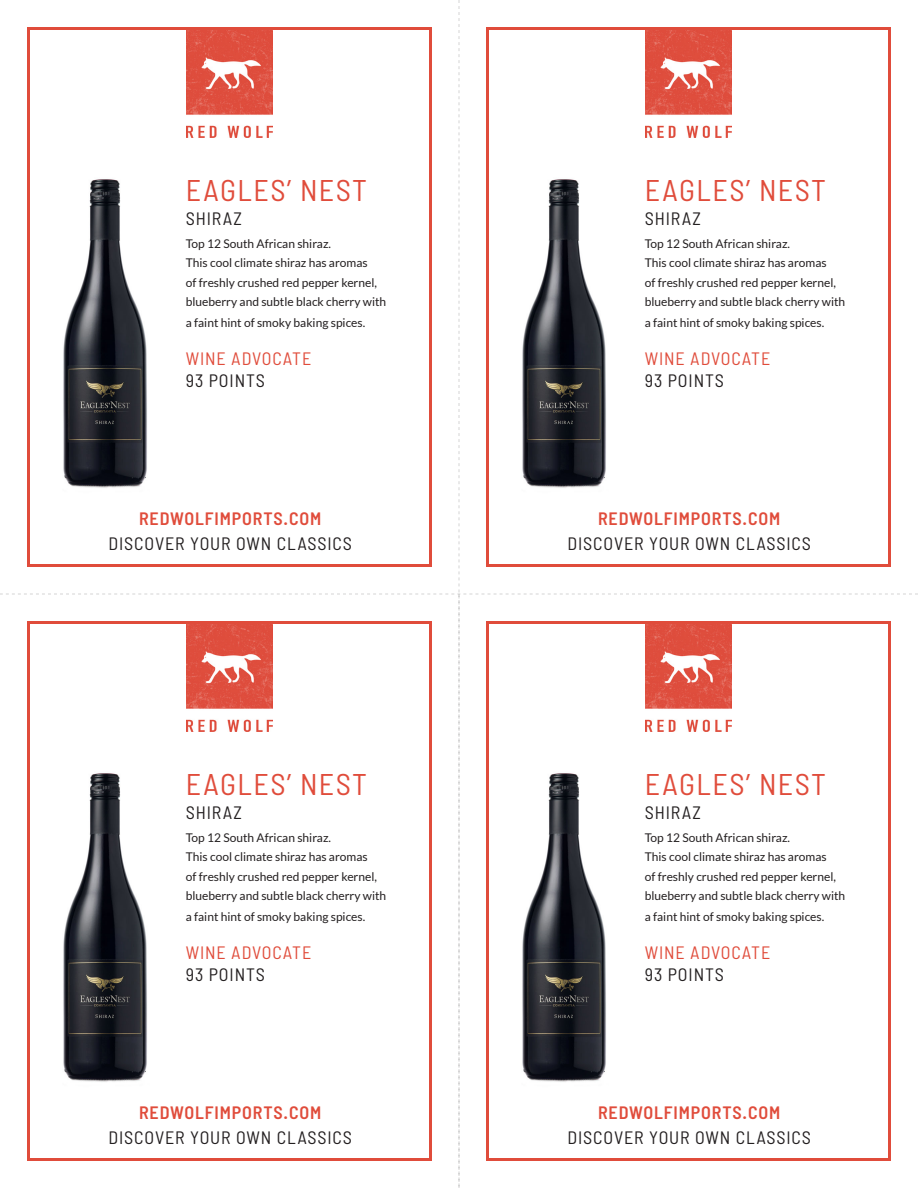
<style>
.page{position:relative;width:918px;height:1188px;background:#fff}
.page>*{position:absolute;margin:0;border:0;box-sizing:border-box;transform-origin:0 0}
.t1{font:semi-condensed 30px "Barlow";letter-spacing:.05em;color:#e04c3b}
.t2{font:semi-condensed 18px "Barlow";letter-spacing:.05em;color:#231f20}
.t3{font:600 semi-condensed 18px "Barlow";letter-spacing:.05em;color:#e04c3b}
.t4{font:semi-condensed 18px "Barlow";letter-spacing:.05em;color:#e04c3b}
.t5{font:12px/19.5px "Lato";color:#231f20}
</style>
<div class="page">
<img style="left:187px;top:31px;width:85px;height:107px">
<div style="left:27px;top:27px;width:405px;height:540px;border:3px solid #e04c3b"></div>
<img style="left:63px;top:179px;width:84px;height:309px">
<img style="left:187px;top:625px;width:85px;height:107px">
<div style="left:27px;top:621px;width:405px;height:540px;border:3px solid #e04c3b"></div>
<img style="left:63px;top:773px;width:84px;height:309px">
<img style="left:646px;top:31px;width:85px;height:107px">
<div style="left:486px;top:27px;width:405px;height:540px;border:3px solid #e04c3b"></div>
<img style="left:522px;top:179px;width:84px;height:309px">
<img style="left:646px;top:625px;width:85px;height:107px">
<div style="left:486px;top:621px;width:405px;height:540px;border:3px solid #e04c3b"></div>
<img style="left:522px;top:773px;width:84px;height:309px">
<p class="t1" style="left:186px;top:172px;width:183px">EAGLES’ NEST</p>
<p class="t2" style="left:186px;top:207px;width:58px">SHIRAZ</p>
<p class="t5" style="left:186px;top:233px;width:147px">Top 12 South African shiraz.</p>
<p class="t5" style="left:186px;top:253px;width:202px">This cool climate shiraz has aromas<br>of freshly crushed red pepper kernel, blueberry and subtle black cherry with</p>
<p class="t5" style="left:186px;top:313px;width:181px">a faint hint of smoky baking spices.</p>
<p class="t4" style="left:186px;top:347px;width:127px">WINE ADVOCATE</p>
<p class="t2" style="left:186px;top:369px;width:81px">93 POINTS</p>
<p class="t1" style="left:645px;top:172px;width:183px">EAGLES’ NEST</p>
<p class="t2" style="left:645px;top:207px;width:58px">SHIRAZ</p>
<p class="t5" style="left:645px;top:233px;width:147px">Top 12 South African shiraz.</p>
<p class="t5" style="left:645px;top:253px;width:202px">This cool climate shiraz has aromas<br>of freshly crushed red pepper kernel, blueberry and subtle black cherry with</p>
<p class="t5" style="left:645px;top:313px;width:181px">a faint hint of smoky baking spices.</p>
<p class="t4" style="left:645px;top:347px;width:127px">WINE ADVOCATE</p>
<p class="t2" style="left:645px;top:369px;width:81px">93 POINTS</p>
<p class="t3" style="left:139px;top:507px;width:184px">REDWOLFIMPORTS.COM</p>
<p class="t3" style="left:598px;top:507px;width:184px">REDWOLFIMPORTS.COM</p>
<p class="t2" style="left:108px;top:532px;width:245px">DISCOVER YOUR OWN CLASSICS</p>
<p class="t2" style="left:567px;top:532px;width:245px">DISCOVER YOUR OWN CLASSICS</p>
<p class="t1" style="left:186px;top:766px;width:183px">EAGLES’ NEST</p>
<p class="t2" style="left:186px;top:801px;width:58px">SHIRAZ</p>
<p class="t5" style="left:186px;top:827px;width:147px">Top 12 South African shiraz.</p>
<p class="t5" style="left:186px;top:847px;width:202px">This cool climate shiraz has aromas<br>of freshly crushed red pepper kernel, blueberry and subtle black cherry with</p>
<p class="t5" style="left:186px;top:907px;width:181px">a faint hint of smoky baking spices.</p>
<p class="t4" style="left:186px;top:941px;width:127px">WINE ADVOCATE</p>
<p class="t2" style="left:186px;top:963px;width:81px">93 POINTS</p>
<p class="t1" style="left:645px;top:766px;width:183px">EAGLES’ NEST</p>
<p class="t2" style="left:645px;top:801px;width:58px">SHIRAZ</p>
<p class="t5" style="left:645px;top:827px;width:147px">Top 12 South African shiraz.</p>
<p class="t5" style="left:645px;top:847px;width:202px">This cool climate shiraz has aromas<br>of freshly crushed red pepper kernel, blueberry and subtle black cherry with</p>
<p class="t5" style="left:645px;top:907px;width:181px">a faint hint of smoky baking spices.</p>
<p class="t4" style="left:645px;top:941px;width:127px">WINE ADVOCATE</p>
<p class="t2" style="left:645px;top:963px;width:81px">93 POINTS</p>
<p class="t3" style="left:139px;top:1101px;width:184px">REDWOLFIMPORTS.COM</p>
<p class="t3" style="left:598px;top:1101px;width:184px">REDWOLFIMPORTS.COM</p>
<p class="t2" style="left:108px;top:1126px;width:245px">DISCOVER YOUR OWN CLASSICS</p>
<p class="t2" style="left:567px;top:1126px;width:245px">DISCOVER YOUR OWN CLASSICS</p>
</div>
